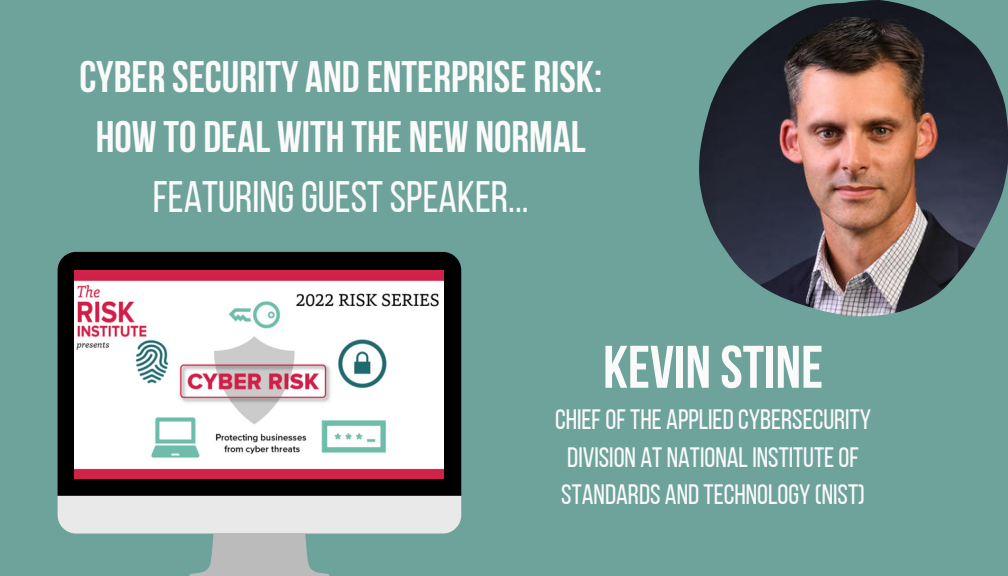
<style>
.page{position:relative;width:1008px;height:576px;background:#6ea39c}
.page>*{position:absolute;margin:0;border:0;box-sizing:border-box;transform-origin:0 0}
.t1{font:700 60px "Bebas Neue";color:#fafafa}
.t2{font:700 44px/60px "Bebas Neue";color:#fafafa;text-align:center}
.t3{font:44px "Bebas Neue";color:#fafafa}
.t4{font:28px/37.2px "Bebas Neue";color:#fafafa}
</style>
<div class="page">
<img style="left:699px;top:0;width:308px;height:316px">
<div style="left:58px;top:252px;width:403px;height:244px;background:#000"></div>
<svg style="left:58px;top:496px;width:403px;height:80px"></svg>
<img style="left:75px;top:271px;width:369px;height:207px">
<p class="t2" style="left:79px;top:51px;width:524px">CYBER SECURITY AND ENTERPRISE RISK:<br>HOW TO DEAL WITH THE NEW NORMAL</p>
<p class="t3" style="left:153px;top:179px;width:377px">FEATURINGGUESTSPEAKER...</p>
<p class="t1" style="left:603px;top:343px;width:222px">KEVIN STINE</p>
<p class="t4" style="left:555px;top:404px;width:318px">CHIEF OF THE APPLIED CYBERSECURITY<br>DIVISION AT NATIONAL INSTITUTE OF<br>STANDARDS ANDTECHNOLOGY (NIST)</p>
</div>
